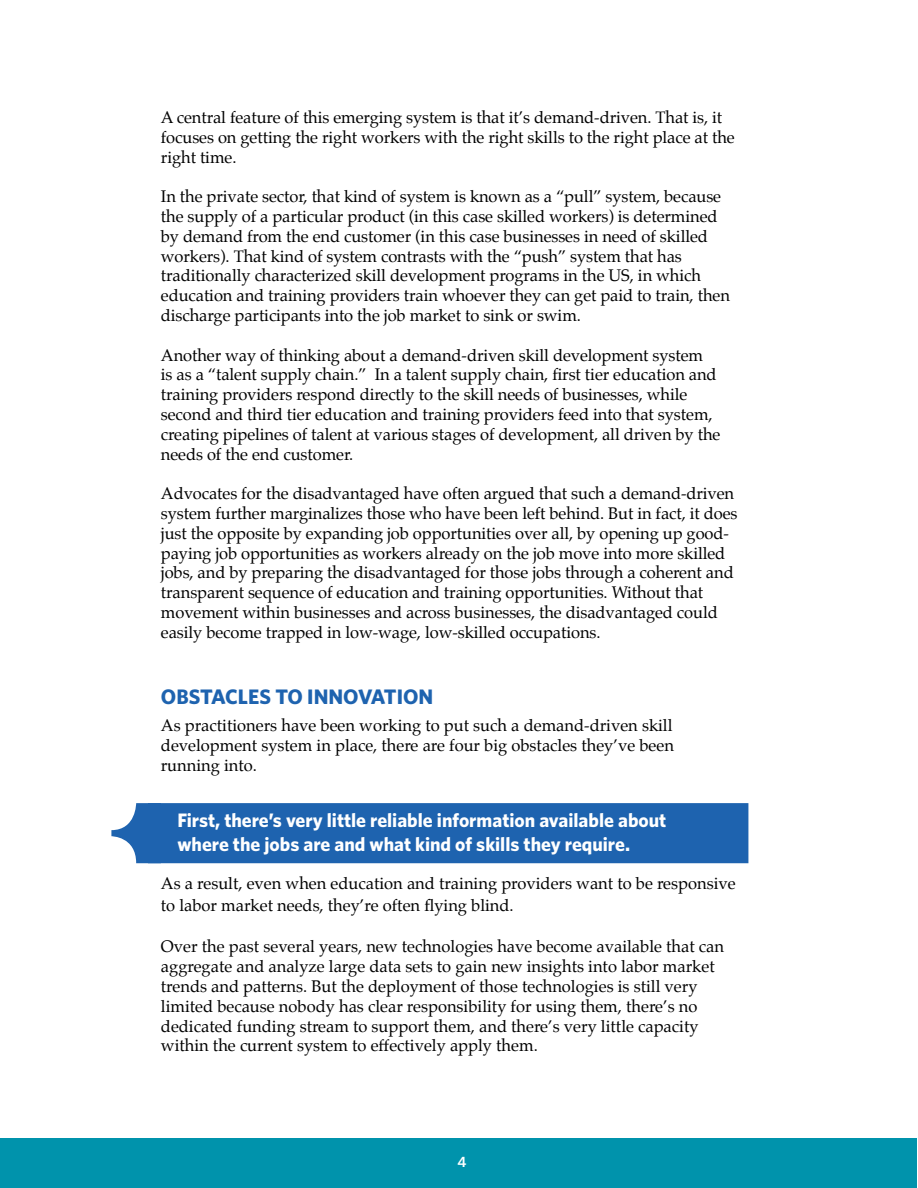
<style>
.page{position:relative;width:918px;height:1188px;background:#fff}
.page>*{position:absolute;margin:0;border:0;box-sizing:border-box;transform-origin:0 0}
.t1{font:700 21px "Whitney";color:#1e63af}
.t2{font:700 19.5px/23.4px "Whitney";color:#fff}
.t3{font:16.5px/19.8px "Palatino";letter-spacing:-.005em;color:#000}
.t4{font:600 15px "Whitney";color:#fff}
</style>
<div class="page">
<div style="left:1px;top:1138px;width:916px;height:50px;background:#0093ac"></div>
<div style="left:148px;top:803px;width:600px;height:60px;background:#1e63af;border:2px solid #1e63af"></div>
<svg style="left:111px;top:803px;width:50px;height:60px"></svg>
<p class="t3" style="left:161px;top:107px;width:575px">A central feature of this emerging system is that it’s demand-driven. That is, it focuses on getting the right workers with the right skills to the right place at the right time.</p>
<p class="t3" style="left:161px;top:187px;width:571px">In the private sector, that kind of system is known as a “pull” system, because the supply of a particular product (in this case skilled workers) is determined by demand from the end customer (in this case businesses in need of skilled workers). That kind of system contrasts with the “push” system that has traditionally characterized skill development programs in the US, in which education and training providers train whoever they can get paid to train, then discharge participants into the job market to sink or swim.</p>
<p class="t3" style="left:161px;top:345px;width:561px">Another way of thinking about a demand-driven skill development system<br>is as a “talent supply chain.” In a talent supply chain, first tier education and training providers respond directly to the skill needs of businesses, while second and third tier education and training providers feed into that system, creating pipelines of talent at various stages of development, all driven by the needs of the end customer.</p>
<p class="t3" style="left:161px;top:484px;width:578px">Advocates for the disadvantaged have often argued that such a demand-driven system further marginalizes those who have been left behind. But in fact, it does just the opposite by expanding job opportunities over all, by opening up good&shy;paying job opportunities as workers already on the job move into more skilled jobs, and by preparing the disadvantaged for those jobs through a coherent and transparent sequence of education and training opportunities. Without that movement within businesses and across businesses, the disadvantaged could easily become trapped in low-wage, low-skilled occupations.</p>
<p class="t1" style="left:161px;top:683px;width:274px">Obstacles to innovation</p>
<p class="t3" style="left:161px;top:715px;width:515px;text-align:justify">As practitioners have been working to put such a demand-driven skill development system in place, there are four big obstacles they’ve been running into.</p>
<p class="t2" style="left:177px;top:808px;width:490px">First, there’s very little reliable information available about where the jobs are and what kind of skills they require.</p>
<p class="t3" style="left:161px;top:873px;width:576px;line-height:21.6px">As a result, even when education and training providers want to be responsive to labor market needs, they’re often flying blind.</p>
<p class="t3" style="left:161px;top:937px;width:565px">Over the past several years, new technologies have become available that can aggregate and analyze large data sets to gain new insights into labor market trends and patterns. But the deployment of those technologies is still very limited because nobody has clear responsibility for using them, there’s no dedicated funding stream to support them, and there’s very little capacity within the current system to effectively apply them.</p>
<p class="t4" style="left:458px;top:1151px;width:10px">4</p>
</div>
